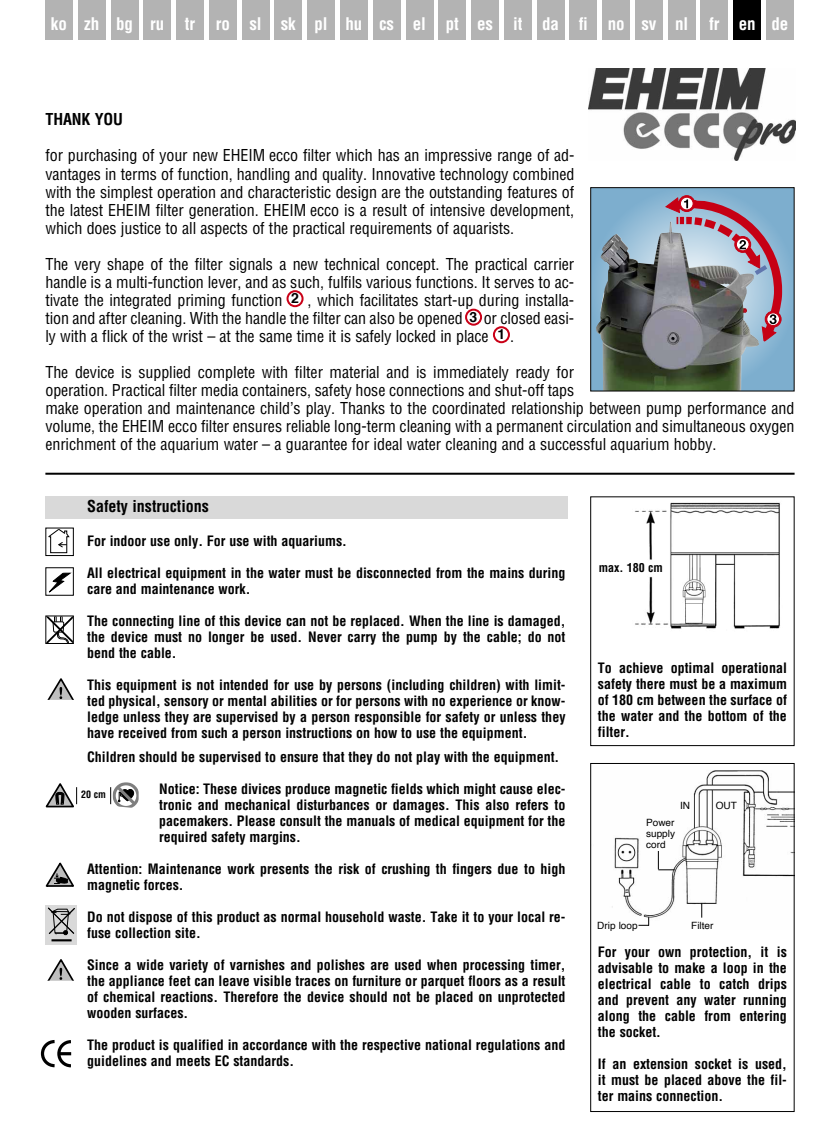
<style>
.page{position:relative;width:840px;height:1146px;background:#fff}
.page>*{position:absolute;margin:0;border:0;box-sizing:border-box;transform-origin:0 0}
.t1{font:700 condensed 17px "Helvetica";letter-spacing:-.005em;color:#fff}
.t2{font:condensed 16px/18px "Helvetica";letter-spacing:-.005em;color:#000}
.t3{font:700 condensed 16px "Helvetica";color:#000}
.t4{font:700 condensed 14px/16px "Helvetica";color:#000;text-align:justify}
.t5{font:700 14px "Helvetica";color:#000}
.t6{font:700 condensed 12px "Helvetica";color:#000}
.t7{font:10px/11px "Helvetica";color:#000}
.t8{font:700 condensed 10px "Helvetica";color:#000}
</style>
<div class="page">
<svg style="left:492px;top:326px;width:17px;height:17px"></svg>
<svg style="left:286px;top:290px;width:17px;height:17px"></svg>
<svg style="left:465px;top:308px;width:17px;height:17px"></svg>
<svg style="left:592px;top:189px;width:200px;height:200px;background:#80b0cf"></svg>
<img style="left:595px;top:221px;width:163px;height:168px">
<div style="left:590px;top:187px;width:204px;height:204px;border:1px solid #000"></div>
<svg style="left:664px;top:196px;width:118px;height:146px;background:#978b99"></svg>
<img style="left:588px;top:69px;width:207px;height:92px">
<svg style="left:47px;top:617px;width:25px;height:24px"></svg>
<div style="left:45px;top:615px;width:29px;height:28px;border:1px solid #000"></div>
<svg style="left:48px;top:529px;width:22px;height:24px"></svg>
<div style="left:45px;top:527px;width:29px;height:29px;border:1px solid #000"></div>
<svg style="left:49px;top:572px;width:23px;height:21px"></svg>
<svg style="left:48px;top:678px;width:26px;height:21px"></svg>
<div style="left:45px;top:904px;width:32px;height:40px;background:#d9d9d9"></div>
<svg style="left:48px;top:907px;width:27px;height:28px"></svg>
<hr style="left:51px;top:939px;width:21px;height:2px;background:#000">
<div style="left:112px;top:782px;width:26px;height:26px;border:3px solid #7f7f7f;border-radius:50%"></div>
<svg style="left:45px;top:787px;width:33px;height:21px"></svg>
<svg style="left:45px;top:885px;width:29px;height:2px"></svg>
<svg style="left:46px;top:862px;width:28px;height:24px"></svg>
<svg style="left:46px;top:783px;width:31px;height:24px"></svg>
<svg style="left:110px;top:783px;width:28px;height:24px"></svg>
<div style="left:45px;top:496px;width:522px;height:23px;background:#d9d9d9"></div>
<img style="left:635px;top:502px;width:145px;height:127px">
<div style="left:590px;top:496px;width:204px;height:250px;border:1px solid #000"></div>
<img style="left:612px;top:770px;width:180px;height:156px">
<div style="left:590px;top:763px;width:204px;height:348px;border:1px solid #000"></div>
<svg style="left:657px;top:850px;width:17px;height:20px"></svg>
<svg style="left:701px;top:903px;width:1px;height:14px"></svg>
<svg style="left:638px;top:917px;width:11px;height:8px"></svg>
<svg style="left:40px;top:1040px;width:32px;height:28px"></svg>
<svg style="left:59px;top:1051px;width:12px;height:4px"></svg>
<svg style="left:48px;top:959px;width:26px;height:21px"></svg>
<hr style="left:45px;top:472px;width:749px;height:2px;background:#000">
<div style="left:45px;top:0;width:27px;height:40px;background:#b3b3b3"></div>
<div style="left:78px;top:0;width:27px;height:40px;background:#b3b3b3"></div>
<div style="left:111px;top:0;width:27px;height:40px;background:#b3b3b3"></div>
<div style="left:144px;top:0;width:27px;height:40px;background:#b3b3b3"></div>
<div style="left:176px;top:0;width:27px;height:40px;background:#b3b3b3"></div>
<div style="left:209px;top:0;width:27px;height:40px;background:#b3b3b3"></div>
<div style="left:242px;top:0;width:27px;height:40px;background:#b3b3b3"></div>
<div style="left:275px;top:0;width:27px;height:40px;background:#b3b3b3"></div>
<div style="left:307px;top:0;width:27px;height:40px;background:#b3b3b3"></div>
<div style="left:340px;top:0;width:27px;height:40px;background:#b3b3b3"></div>
<div style="left:373px;top:0;width:27px;height:40px;background:#b3b3b3"></div>
<div style="left:405px;top:0;width:28px;height:40px;background:#b3b3b3"></div>
<div style="left:438px;top:0;width:27px;height:40px;background:#b3b3b3"></div>
<div style="left:471px;top:0;width:27px;height:40px;background:#b3b3b3"></div>
<div style="left:504px;top:0;width:27px;height:40px;background:#b3b3b3"></div>
<div style="left:536px;top:0;width:28px;height:40px;background:#b3b3b3"></div>
<div style="left:569px;top:0;width:27px;height:40px;background:#b3b3b3"></div>
<div style="left:602px;top:0;width:27px;height:40px;background:#b3b3b3"></div>
<div style="left:635px;top:0;width:27px;height:40px;background:#b3b3b3"></div>
<div style="left:667px;top:0;width:27px;height:40px;background:#b3b3b3"></div>
<div style="left:700px;top:0;width:27px;height:40px;background:#b3b3b3"></div>
<div style="left:733px;top:0;width:27px;height:40px;background:#000"></div>
<div style="left:766px;top:0;width:27px;height:40px;background:#b3b3b3"></div>
<p class="t1" style="left:51px;top:18px;width:17px">ko</p>
<p class="t1" style="left:84px;top:18px;width:17px">zh</p>
<p class="t1" style="left:116px;top:18px;width:18px">bg</p>
<p class="t1" style="left:150px;top:18px;width:16px">ru</p>
<p class="t1" style="left:185px;top:18px;width:12px">tr</p>
<p class="t1" style="left:216px;top:18px;width:16px">ro</p>
<p class="t1" style="left:249px;top:18px;width:14px">sl</p>
<p class="t1" style="left:281px;top:18px;width:17px">sk</p>
<p class="t1" style="left:314px;top:18px;width:15px">pl</p>
<p class="t1" style="left:345px;top:18px;width:18px">hu</p>
<p class="t1" style="left:379px;top:18px;width:17px">cs</p>
<p class="t1" style="left:412px;top:18px;width:15px">el</p>
<p class="t1" style="left:445px;top:18px;width:15px">pt</p>
<p class="t1" style="left:477px;top:18px;width:17px">es</p>
<p class="t1" style="left:513px;top:18px;width:11px">it</p>
<p class="t1" style="left:542px;top:18px;width:18px">da</p>
<p class="t1" style="left:578px;top:18px;width:11px">fi</p>
<p class="t1" style="left:607px;top:18px;width:18px">no</p>
<p class="t1" style="left:641px;top:18px;width:17px">sv</p>
<p class="t1" style="left:674px;top:18px;width:15px">nl</p>
<p class="t1" style="left:709px;top:18px;width:12px">fr</p>
<p class="t1" style="left:738px;top:18px;width:18px">en</p>
<p class="t1" style="left:771px;top:18px;width:18px">de</p>
<p class="t3" style="left:45px;top:113px;width:79px">THANK YOU</p>
<p class="t2" style="left:45px;top:148px;width:530px;text-align:justify">for purchasing of your new EHEIM ecco filter which has an impressive range of ad&shy;vantages in terms of function, handling and quality. Innovative technology combined with the simplest operation and characteristic design are the outstanding features of the latest EHEIM filter generation. EHEIM ecco is a result of intensive development, which does justice to all aspects of the practical requirements of aquarists.</p>
<p class="t2" style="left:45px;top:256px;width:530px;text-align:justify">The very shape of the filter signals a new technical concept. The practical carrier handle is a multi-function lever, and as such, fulfils various functions. It serves to ac&shy;tivate the integrated priming function</p>
<p class="t5" style="left:291px;top:292px;width:9px">2</p>
<p class="t2" style="left:45px;top:292px;width:530px;text-indent:262px">, which facilitates start-up during installa&shy;tion and after cleaning. With the handle the filter can also be opened</p>
<p class="t5" style="left:469px;top:311px;width:9px">3</p>
<p class="t2" style="left:45px;top:310px;width:530px;text-indent:438px">or closed easi&shy;ly with a flick of the wrist – at the same time it is safely locked in place</p>
<p class="t5" style="left:497px;top:328px;width:9px">1</p>
<p class="t2" style="left:510px;top:328px;width:5px">.</p>
<p class="t2" style="left:45px;top:364px;width:750px">The device is supplied complete with filter material and is immediately ready for<br>operation. Practical filter media containers, safety hose connections and shut-off taps<br>make operation and maintenance child’s play. Thanks to the coordinated relationship between pump performance and volume, the EHEIM ecco filter ensures reliable long-term cleaning with a permanent circulation and simultaneous oxygen enrichment of the aquarium water – a guarantee for ideal water cleaning and a successful aquarium hobby.</p>
<p class="t3" style="left:87px;top:500px;width:123px">Safety instructions</p>
<p class="t4" style="left:87px;top:533px;width:261px">For indoor use only. For use with aquariums.</p>
<p class="t4" style="left:87px;top:565px;width:479px">All electrical equipment in the water must be disconnected from the mains during care and maintenance work.</p>
<p class="t4" style="left:87px;top:613px;width:479px">The connecting line of this device can not be replaced. When the line is damaged, the device must no longer be used. Never carry the pump by the cable; do not bend the cable.</p>
<p class="t4" style="left:87px;top:677px;width:479px">This equipment is not intended for use by persons (including children) with limit&shy;ted physical, sensory or mental abilities or for persons with no experience or know&shy;ledge unless they are supervised by a person responsible for safety or unless they have received from such a person instructions on how to use the equipment.</p>
<p class="t4" style="left:87px;top:749px;width:473px">Children should be supervised to ensure that they do not play with the equipment.</p>
<p class="t4" style="left:159px;top:781px;width:407px">Notice: These divices produce magnetic fields which might cause elec&shy;tronic and mechanical disturbances or damages. This also refers to pacemakers. Please consult the manuals of medical equipment for the required safety margins.</p>
<p class="t4" style="left:87px;top:861px;width:479px">Attention: Maintenance work presents the risk of crushing th fingers due to high magnetic forces.</p>
<p class="t4" style="left:87px;top:909px;width:479px">Do not dispose of this product as normal household waste. Take it to your local re&shy;fuse collection site.</p>
<p class="t4" style="left:87px;top:957px;width:479px">Since a wide variety of varnishes and polishes are used when processing timer, the appliance feet can leave visible traces on furniture or parquet floors as a result of chemical reactions. Therefore the device should not be placed on unprotected wooden surfaces.</p>
<p class="t4" style="left:87px;top:1037px;width:479px">The product is qualified in accordance with the respective national regulations and guidelines and meets EC standards.</p>
<p class="t8" style="left:81px;top:790px;width:26px">20 cm</p>
<p class="t6" style="left:598px;top:563px;width:65px">max. 180 cm</p>
<p class="t4" style="left:597px;top:661px;width:190px">To achieve optimal operational safety there must be a maximum of 180 cm between the surface of the water and the bottom of the filter.</p>
<p class="t7" style="left:679px;top:801px;width:11px">IN</p>
<p class="t7" style="left:715px;top:801px;width:23px">OUT</p>
<p class="t7" style="left:645px;top:818px;width:30px">Power supply</p>
<p class="t7" style="left:645px;top:840px;width:21px">cord</p>
<p class="t7" style="left:597px;top:920px;width:42px">Drip loop</p>
<p class="t7" style="left:690px;top:920px;width:24px">Filter</p>
<p class="t4" style="left:597px;top:945px;width:190px">For your own protection, it is advisable to make a loop in the electrical cable to catch drips and prevent any water running along the cable from entering the socket.</p>
<p class="t4" style="left:597px;top:1057px;width:190px">If an extension socket is used, it must be placed above the fil&shy;ter mains connection.</p>
</div>
